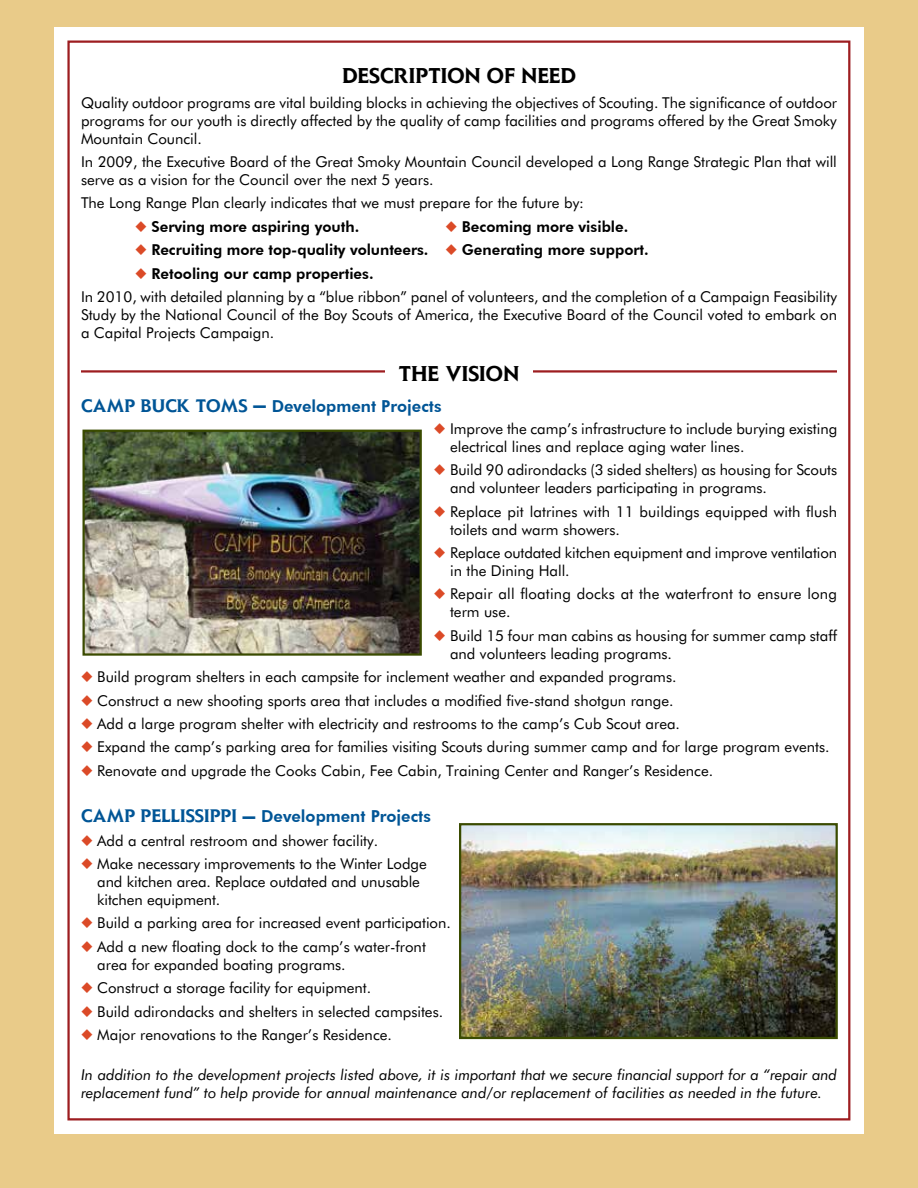
<style>
.page{position:relative;width:918px;height:1188px;background:#e9cb89}
.page>*{position:absolute;margin:0;border:0;box-sizing:border-box;transform-origin:0 0}
.t1{font:700 19.5px "Elan";color:#000}
.t2{font:800 16.5px "Futura BT";color:#005596}
.t3{font:15px/18px "Futura BT";color:#000}
.t4{font:italic 15px/18px "Futura BT";letter-spacing:-.005em;color:#000}
.t5{font:800 15px "Futura BT";color:#000}
.s1{font-family:"Monotype Sorts";color:#db4a27}
.s2{font-weight:800}
.s3{font-family:"Monotype Sorts";font-weight:400;color:#db4a27}
.s4{font-family:"Elan";font-weight:700}
</style>
<div class="page">
<div style="left:54px;top:27px;width:810px;height:1107px;background:#fff"></div>
<img style="left:462px;top:826px;width:373px;height:210px">
<div style="left:459px;top:823px;width:379px;height:216px;border:2px solid #3a4b00"></div>
<img style="left:85px;top:433px;width:334px;height:220px">
<div style="left:82px;top:430px;width:340px;height:226px;border:2px solid #3a4b00"></div>
<hr style="left:81px;top:370px;width:756px;height:3px;background:#9d1d20">
<div style="left:385px;top:357px;width:147px;height:32px;background:#fff"></div>
<h1 class="t1" style="left:342px;top:62px;width:235px">DESCRIPTION OF NEED</h1>
<p class="t3" style="left:81px;top:93px;width:758px;text-align:justify">Quality outdoor programs are vital building blocks in achieving the objectives of Scouting. The significance of outdoor programs for our youth is directly affected by the quality of camp facilities and programs offered by the Great Smoky Mountain Council.</p>
<p class="t3" style="left:81px;top:153px;width:757px">In 2009, the Executive Board of the Great Smoky Mountain Council developed a Long Range Strategic Plan that will serve as a vision for the Council over the next 5 years.</p>
<p class="t3" style="left:135px;top:191px;width:451px;line-height:23.4px;text-indent:-54px">The Long Range Plan clearly indicates that we must prepare for the future by:<br><span class="s1">U</span> <span class="s2">Serving more aspiring youth.</span></p>
<p class="t5" style="left:446px;top:217px;width:184px"><span class="s3">U</span> Becoming more visible.</p>
<p class="t5" style="left:135px;top:241px;width:515px"><span class="s3">U</span> Recruiting more top-quality volunteers. <span class="s3">U</span> Generating more support.</p>
<p class="t5" style="left:135px;top:264px;width:240px"><span class="s3">U</span> Retooling our camp properties.</p>
<p class="t3" style="left:81px;top:288px;width:758px">In 2010, with detailed planning by a “blue ribbon” panel of volunteers, and the completion of a Campaign Feasibility</p>
<p class="t3" style="left:81px;top:306px;width:758px">Study by the National Council of the Boy Scouts of America, the Executive Board of the Council voted to embark on a Capital Projects Campaign.</p>
<h1 class="t1" style="left:398px;top:360px;width:122px">THE VISION</h1>
<p class="t2" style="left:81px;top:396px;width:362px"><span class="s4">CAMP BUCK TOMS —</span> Development Projects</p>
<p class="t3" style="left:450px;top:419px;width:389px;text-indent:-16px"><span class="s1">U</span> Improve the camp’s infrastructure to include burying existing electrical lines and replace aging water lines.</p>
<p class="t3" style="left:450px;top:461px;width:389px;text-indent:-16px"><span class="s1">U</span> Build 90 adirondacks (3 sided shelters) as housing for Scouts and volunteer leaders participating in programs.</p>
<p class="t3" style="left:450px;top:502px;width:389px;text-indent:-16px"><span class="s1">U</span> Replace pit latrines with 11 buildings equipped with flush toilets and warm showers.</p>
<p class="t3" style="left:450px;top:544px;width:389px;text-indent:-16px"><span class="s1">U</span> Replace outdated kitchen equipment and improve ventilation in the Dining Hall.</p>
<p class="t3" style="left:450px;top:585px;width:388px;text-indent:-16px"><span class="s1">U</span> Repair all floating docks at the waterfront to ensure long term use.</p>
<p class="t3" style="left:450px;top:626px;width:388px;text-indent:-16px"><span class="s1">U</span> Build 15 four man cabins as housing for summer camp staff and volunteers leading programs.</p>
<p class="t3" style="left:81px;top:665px;width:750px;line-height:23.4px"><span class="s1">U</span> Build program shelters in each campsite for inclement weather and expanded programs.<br><span class="s1">U</span> Construct a new shooting sports area that includes a modified five-stand shotgun range.<br><span class="s1">U</span> Add a large program shelter with electricity and restrooms to the camp’s Cub Scout area.<br><span class="s1">U</span> Expand the camp’s parking area for families visiting Scouts during summer camp and for large program events.<br><span class="s1">U</span> Renovate and upgrade the Cooks Cabin, Fee Cabin, Training Center and Ranger’s Residence.</p>
<p class="t2" style="left:81px;top:806px;width:351px"><span class="s4">CAMP PELLISSIPPI —</span> Development Projects</p>
<p class="t3" style="left:81px;top:828px;width:347px;line-height:23.4px"><span class="s1">U</span> Add a central restroom and shower facility.<br><span class="s1">U</span> Make necessary improvements to the Winter Lodge</p>
<p class="t3" style="left:97px;top:872px;width:324px">and kitchen area. Replace outdated and unusable kitchen equipment.</p>
<p class="t3" style="left:81px;top:911px;width:371px;line-height:23.4px"><span class="s1">U</span> Build a parking area for increased event participation.<br><span class="s1">U</span> Add a new floating dock to the camp’s water-front</p>
<p class="t3" style="left:81px;top:953px;width:364px;line-height:23.4px;text-indent:16px">area for expanded boating programs.<br><span class="s1">U</span> Construct a storage facility for equipment.<br><span class="s1">U</span> Build adirondacks and shelters in selected campsites.<br><span class="s1">U</span> Major renovations to the Ranger’s Residence.</p>
<p class="t4" style="left:81px;top:1066px;width:757px">In addition to the development projects listed above, it is important that we secure financial support for a “repair and replacement fund” to help provide for annual maintenance and/or replacement of facilities as needed in the future.</p>
</div>
